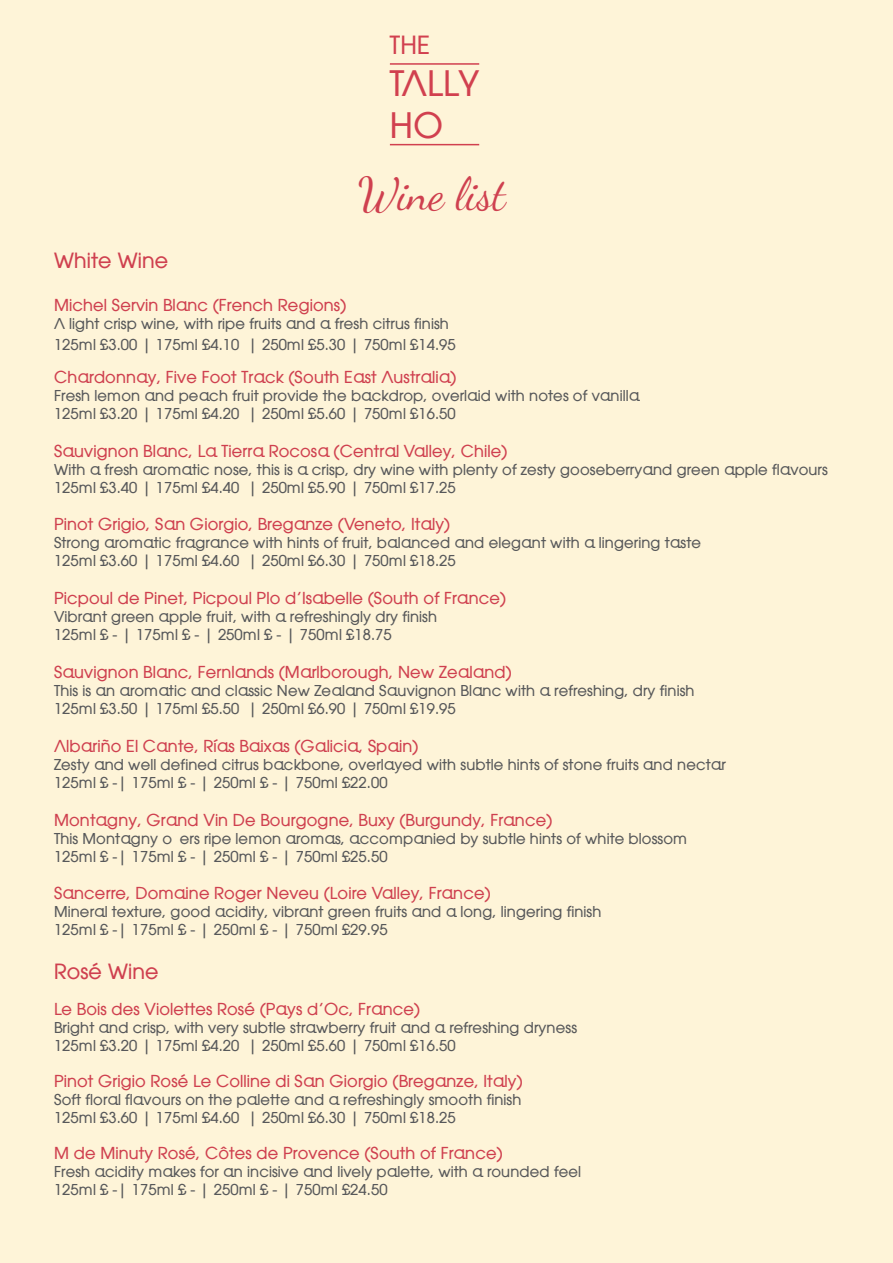
<style>
.page{position:relative;width:893px;height:1263px;background:#fef4d8}
.page>*{position:absolute;margin:0;border:0;box-sizing:border-box;transform-origin:0 0}
.t1{font:45px "Dancing Script";color:#cf404f}
.t2{font:35.1px/42.2px "Aovel Cool";color:#d1404f}
.t3{font:25.05px "Aovel Cool";color:#d1404f}
.t4{font:21px "Aovel Cool";color:#cf404f}
.t5{font:16.5px "Aovel Cool";color:#cf404f}
.t6{font:15px/18px "Aovel Cool";color:#57585a}
</style>
<div class="page">
<hr style="left:390px;top:144px;width:89px;height:1px;background:#d1404f">
<hr style="left:390px;top:63px;width:89px;height:2px;background:#d1404f">
<p class="t3" style="left:390px;top:30px;width:42px">THE</p>
<p class="t2" style="left:390px;top:62px;width:91px">TALLY<br>HO</p>
<p class="t1" style="left:358px;top:160px;width:149px">Wine list</p>
<p class="t4" style="left:54px;top:248px;width:116px">White Wine</p>
<p class="t5" style="left:54px;top:295px;width:294px">Michel Servin Blanc (French Regions)</p>
<p class="t6" style="left:54px;top:313px;width:403px;line-height:21.6px">A light crisp wine, with ripe fruits and a fresh citrus finish<br>125ml £3.00 | 175ml £4.10 | 250ml £5.30 | 750ml £14.95</p>
<p class="t5" style="left:54px;top:367px;width:404px">Chardonnay, Five Foot Track (South East Australia)</p>
<p class="t6" style="left:54px;top:386px;width:587px">Fresh lemon and peach fruit provide the backdrop, overlaid with notes of vanilla<br>125ml £3.20 | 175ml £4.20 | 250ml £5.60 | 750ml £16.50</p>
<p class="t5" style="left:54px;top:441px;width:455px">Sauvignon Blanc, La Tierra Rocosa (Central Valley, Chile)</p>
<p class="t6" style="left:54px;top:460px;width:775px">With a fresh aromatic nose, this is a crisp, dry wine with plenty of zesty gooseberryand green apple flavours<br>125ml £3.40 | 175ml £4.40 | 250ml £5.90 | 750ml £17.25</p>
<p class="t5" style="left:54px;top:515px;width:398px">Pinot Grigio, San Giorgio, Breganze (Veneto, Italy)</p>
<p class="t6" style="left:54px;top:534px;width:649px">Strong aromatic fragrance with hints of fruit, balanced and elegant with a lingering taste<br>125ml £3.60 | 175ml £4.60 | 250ml £6.30 | 750ml £18.25</p>
<p class="t5" style="left:54px;top:588px;width:454px">Picpoul de Pinet, Picpoul Plo d’Isabelle (South of France)</p>
<p class="t6" style="left:54px;top:608px;width:385px">Vibrant green apple fruit, with a refreshingly dry finish<br>125ml £ - | 175ml £ - | 250ml £ - | 750ml £18.75</p>
<p class="t5" style="left:54px;top:662px;width:459px">Sauvignon Blanc, Fernlands (Marlborough, New Zealand)</p>
<p class="t6" style="left:54px;top:682px;width:642px">This is an aromatic and classic New Zealand Sauvignon Blanc with a refreshing, dry finish<br>125ml £3.50 | 175ml £5.50 | 250ml £6.90 | 750ml £19.95</p>
<p class="t5" style="left:54px;top:736px;width:366px">Albariño El Cante, Rías Baixas (Galicia, Spain)</p>
<p class="t6" style="left:54px;top:755px;width:673px">Zesty and well defined citrus backbone, overlayed with subtle hints of stone fruits and nectar<br>125ml £ -| 175ml £ - | 250ml £ - | 750ml £22.00</p>
<p class="t5" style="left:54px;top:810px;width:500px">Montagny, Grand Vin De Bourgogne, Buxy (Burgundy, France)</p>
<p class="t6" style="left:54px;top:829px;width:635px">This Montagny offers ripe lemon aromas, accompanied by subtle hints of white blossom<br>125ml £ -| 175ml £ - | 250ml £ - | 750ml £25.50</p>
<p class="t5" style="left:54px;top:884px;width:438px">Sancerre, Domaine Roger Neveu (Loire Valley, France)</p>
<p class="t6" style="left:54px;top:903px;width:549px">Mineral texture, good acidity, vibrant green fruits and a long, lingering finish<br>125ml £ -| 175ml £ - | 250ml £ - | 750ml £29.95</p>
<p class="t4" style="left:54px;top:959px;width:106px">Rosé Wine</p>
<p class="t5" style="left:54px;top:999px;width:368px">Le Bois des Violettes Rosé (Pays d’Oc, France)</p>
<p class="t6" style="left:54px;top:1018px;width:525px">Bright and crisp, with very subtle strawberry fruit and a refreshing dryness<br>125ml £3.20 | 175ml £4.20 | 250ml £5.60 | 750ml £16.50</p>
<p class="t5" style="left:54px;top:1071px;width:470px">Pinot Grigio Rosé Le Colline di San Giorgio (Breganze, Italy)</p>
<p class="t6" style="left:54px;top:1090px;width:469px">Soft floral flavours on the palette and a refreshingly smooth finish<br>125ml £3.60 | 175ml £4.60 | 250ml £6.30 | 750ml £18.25</p>
<p class="t5" style="left:54px;top:1143px;width:450px">M de Minuty Rosé, Côtes de Provence (South of France)</p>
<p class="t6" style="left:54px;top:1162px;width:529px">Fresh acidity makes for an incisive and lively palette, with a rounded feel<br>125ml £ -| 175ml £ - | 250ml £ - | 750ml £24.50</p>
</div>
